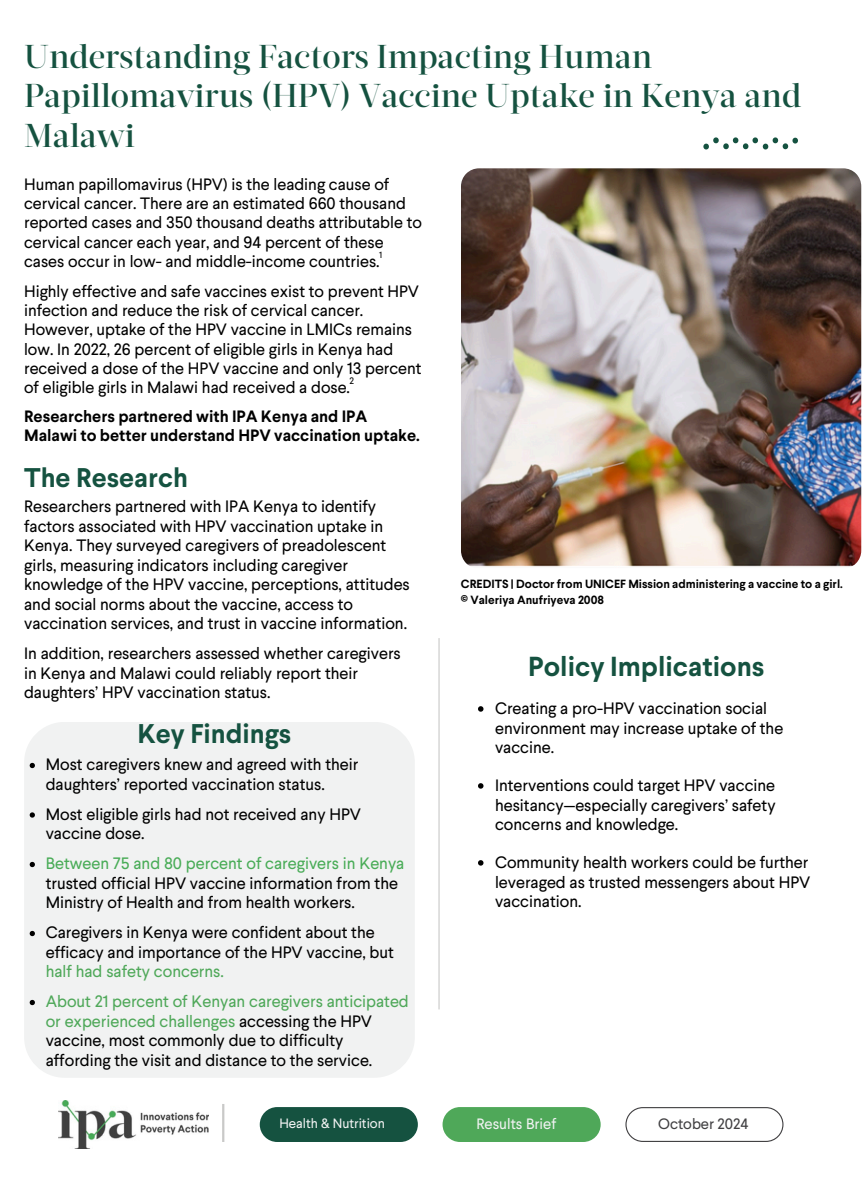
<style>
.page{position:relative;width:863px;height:1187px;background:#fff}
.page>*{position:absolute;margin:0;border:0;box-sizing:border-box;transform-origin:0 0}
.t1{font:500 33px/39.3px "Acta Display";color:#155240}
.t2{font:700 27.45px "Larsseit";color:#155240}
.t3{font:700 27px "Larsseit";color:#155240}
.t4{font:16.5px/19.5px "Larsseit";color:#000}
.t5{font:700 16.5px/19.4px "Larsseit";color:#000}
.t6{font:15px "Larsseit";color:#f1f2f2}
.t7{font:15px "Larsseit";color:#414042}
.t8{font:13.5px "Larsseit";color:#f1f2f2}
.t9{font:700 11.85px "Larsseit";color:#000}
.t10{font:9.3px "Larsseit";color:#000}
.t11{font:9px "Larsseit";color:#000}
.s1{color:#49ac57}
.s2{color:#4fa859}
</style>
<div class="page">
<svg style="left:703px;top:137px;width:95px;height:13px"></svg>
<img style="left:461px;top:168px;width:400px;height:399px">
<img style="left:59px;top:1100px;width:150px;height:49px">
<hr style="left:222px;top:1104px;width:2px;height:38px;background:#c9c9c8">
<div style="left:260px;top:1107px;width:158px;height:35px;background:#155240;border-radius:17px"></div>
<div style="left:442px;top:1107px;width:159px;height:35px;background:#4fa859;border-radius:17px"></div>
<svg style="left:625px;top:1107px;width:158px;height:35px"></svg>
<div style="left:24px;top:722px;width:391px;height:356px;background:#f1f2f2;border-radius:40px"></div>
<svg style="left:30px;top:763px;width:5px;height:5px"></svg>
<svg style="left:30px;top:812px;width:5px;height:6px"></svg>
<svg style="left:30px;top:862px;width:5px;height:5px"></svg>
<svg style="left:30px;top:931px;width:5px;height:5px"></svg>
<svg style="left:30px;top:1000px;width:5px;height:5px"></svg>
<svg style="left:478px;top:706px;width:5px;height:6px"></svg>
<svg style="left:478px;top:783px;width:5px;height:6px"></svg>
<svg style="left:478px;top:860px;width:5px;height:6px"></svg>
<hr style="left:438px;top:638px;width:2px;height:371px;background:#c9c9c8">
<p class="t1" style="left:24px;top:37px;width:779px">Understanding Factors Impacting Human<br>Papillomavirus (HPV) Vaccine Uptake in Kenya and<br>Malawi</p>
<p class="t4" style="left:24px;top:174px;width:399px">Human papillomavirus (HPV) is the leading cause of cervical cancer. There are an estimated 660 thousand reported cases and 350 thousand deaths attributable to cervical cancer each year, and 94 percent of these cases occur in low- and middle-income countries.</p>
<p class="t4" style="left:24px;top:281px;width:399px">Highly effective and safe vaccines exist to prevent HPV infection and reduce the risk of cervical cancer.<br>However, uptake of the HPV vaccine in LMICs remains low. In 2022, 26 percent of eligible girls in Kenya had received a dose of the HPV vaccine and only 13 percent of eligible girls in Malawi had received a dose.</p>
<p class="t5" style="left:24px;top:408px;width:397px">Researchers partnered with IPA Kenya and IPA<br>Malawi to better understand HPV vaccination uptake.</p>
<p class="t11" style="left:379px;top:249px;width:5px">1</p>
<p class="t10" style="left:349px;top:374px;width:6px">2</p>
<h2 class="t3" style="left:24px;top:468px;width:165px">The Research</h2>
<h2 class="t4" style="left:24px;top:496px;width:387px">Researchers partnered with IPA Kenya to identify factors associated with HPV vaccination uptake in Kenya. They surveyed caregivers of preadolescent girls, measuring indicators including caregiver knowledge of the HPV vaccine, perceptions, attitudes and social norms about the vaccine, access to vaccination services, and trust in vaccine information.</h2>
<p class="t4" style="left:24px;top:643px;width:378px">In addition, researchers assessed whether caregivers in Kenya and Malawi could reliably report their daughters’ HPV vaccination status.</p>
<p class="t3" style="left:137px;top:724px;width:155px">Key Findings</p>
<p class="t4" style="left:46px;top:755px;width:314px">Most caregivers knew and agreed with their daughters’ reported vaccination status.</p>
<h2 class="t4" style="left:46px;top:804px;width:317px">Most eligible girls had not received any HPV vaccine dose.</h2>
<p class="t4" style="left:46px;top:854px;width:360px"><span class="s1">Between 75 and 80 percent of caregivers in Kenya </span>trusted official HPV vaccine information from the<br>Ministry of Health and from health workers.</p>
<p class="t4" style="left:46px;top:923px;width:350px">Caregivers in Kenya were confident about the efficacy and importance of the HPV vaccine, but <span class="s2">half had safety concerns.</span></p>
<p class="t4" style="left:46px;top:992px;width:365px"><span class="s2">About 21 percent of Kenyan caregivers anticipated or experienced challenges</span> accessing the HPV vaccine, most commonly due to difficulty affording the visit and distance to the service.</p>
<h4 class="t9" style="left:461px;top:580px;width:383px">CREDITS | Doctor from UNICEF Mission administering a vaccine to a girl.</h4>
<h4 class="t9" style="left:461px;top:595px;width:145px">© Valeriya Anufriyeva 2008</h4>
<p class="t2" style="left:528px;top:656px;width:238px">Policy Implications</p>
<h5 class="t4" style="left:495px;top:699px;width:290px">Creating a pro-HPV vaccination social environment may increase uptake of the vaccine.</h5>
<h4 class="t4" style="left:495px;top:776px;width:282px;text-align:justify">Interventions could target HPV vaccine hesitancy—especially caregivers’ safety concerns and knowledge.</h4>
<h4 class="t4" style="left:495px;top:853px;width:317px;text-align:justify">Community health workers could be further leveraged as trusted messengers about HPV vaccination.</h4>
<h3 class="t8" style="left:279px;top:1114px;width:107px">Health &amp; Nutrition</h3>
<p class="t6" style="left:476px;top:1113px;width:81px">Results Brief</p>
<h4 class="t7" style="left:658px;top:1113px;width:92px">October 2024</h4>
</div>
